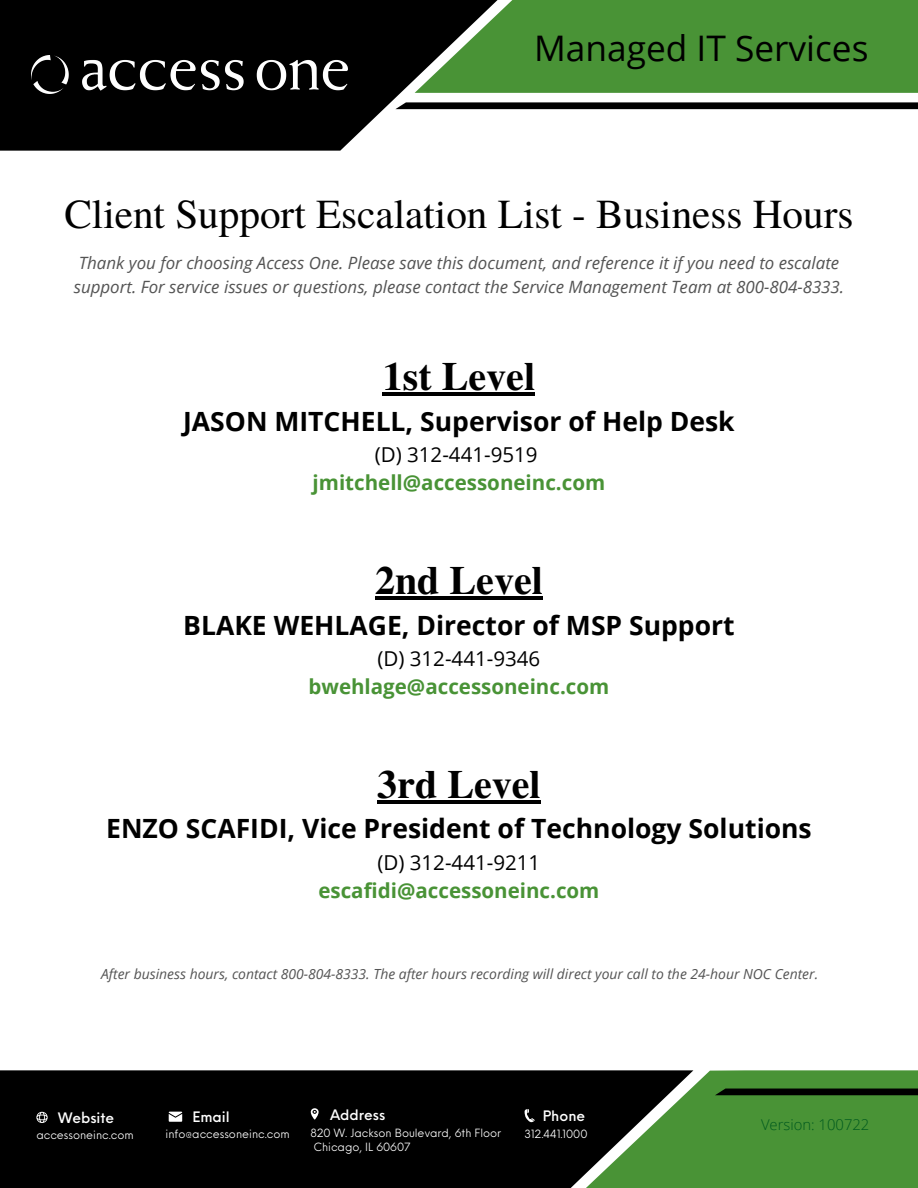
<style>
.page{position:relative;width:918px;height:1188px;background:#fff}
.page>*{position:absolute;margin:0;border:0;box-sizing:border-box;transform-origin:0 0}
.t1{font:41.1px "Te X Gyre Termes";color:#000}
.t2{font:700 40.05px "Te X Gyre Termes";color:#000}
.t3{font:35.25px "Open Sans";color:#000}
.t4{font:700 26.55px "Open Sans";color:#000}
.t5{font:700 20.55px "Open Sans";color:#499336}
.t6{font:20.55px "Open Sans";color:#000}
.t7{font:italic 16.95px/23.7px "Open Sans";color:#545454}
.t8{font:300 14.85px "Open Sans";color:#005a1e}
.t9{font:500 14.1px "Neue Einstellung";color:#fff}
.t10{font:italic 13.95px "Open Sans";color:#545454}
.t11{font:11.1px/14.9px "Neue Einstellung";color:#fff}
</style>
<div class="page">
<div style="left:0;top:1070px;width:495px;height:118px;background:#000"></div>
<div style="left:553px;top:0;width:365px;height:93px;background:#499336"></div>
<svg style="left:0;top:0;width:553px;height:151px;fill:#000"></svg>
<svg style="left:495px;top:1070px;width:423px;height:118px;fill:#499336"></svg>
<svg style="left:311px;top:1108px;width:8px;height:12px"></svg>
<svg style="left:169px;top:1112px;width:13px;height:10px"></svg>
<svg style="left:395px;top:102px;width:523px;height:7px"></svg>
<svg style="left:715px;top:1089px;width:203px;height:6px"></svg>
<img style="left:32px;top:55px;width:316px;height:39px">
<svg style="left:525px;top:1109px;width:10px;height:13px"></svg>
<svg style="left:36px;top:1112px;width:12px;height:11px"></svg>
<hr style="left:383px;top:393px;width:152px;height:3px;background:#000">
<hr style="left:375px;top:596px;width:168px;height:4px;background:#000">
<hr style="left:377px;top:800px;width:164px;height:4px;background:#000">
<h3 class="t3" style="left:534px;top:23px;width:336px">Managed IT Services</h3>
<h1 class="t1" style="left:64px;top:185px;width:791px">Client Support Escalation List - Business Hours</h1>
<p class="t7" style="left:74px;top:251px;width:772px">Thank you for choosing Access One. Please save this document, and reference it if you need to escalate support. For service issues or questions, please contact the Service Management Team at 800-804-8333.</p>
<h2 class="t2" style="left:383px;top:346px;width:154px">1st Level</h2>
<h3 class="t4" style="left:183px;top:403px;width:553px">JASON MITCHELL, Supervisor of Help Desk</h3>
<p class="t6" style="left:375px;top:440px;width:164px">(D) 312-441-9519</p>
<p class="t5" style="left:313px;top:469px;width:294px">jmitchell@accessoneinc.com</p>
<h2 class="t2" style="left:375px;top:549px;width:169px">2nd Level</h2>
<h3 class="t4" style="left:183px;top:606px;width:553px">BLAKE WEHLAGE, Director of MSP Support</h3>
<p class="t6" style="left:377px;top:644px;width:164px">(D) 312-441-9346</p>
<p class="t5" style="left:308px;top:672px;width:302px">bwehlage@accessoneinc.com</p>
<h2 class="t2" style="left:377px;top:753px;width:165px">3rd Level</h2>
<h3 class="t4" style="left:106px;top:810px;width:707px">ENZO SCAFIDI, Vice President of Technology Solutions</h3>
<p class="t6" style="left:377px;top:848px;width:164px">(D) 312-441-9211</p>
<p class="t5" style="left:318px;top:876px;width:283px">escafidi@accessoneinc.com</p>
<p class="t10" style="left:101px;top:964px;width:719px">After business hours, contact 800-804-8333. The after hours recording will direct your call to the 24-hour NOC Center.</p>
<p class="t9" style="left:58px;top:1105px;width:58px">Website</p>
<p class="t11" style="left:36px;top:1126px;width:99px">accessoneinc.com</p>
<p class="t9" style="left:192px;top:1104px;width:39px">Email</p>
<p class="t11" style="left:166px;top:1126px;width:126px">info@accessoneinc.com</p>
<p class="t9" style="left:330px;top:1103px;width:57px">Address</p>
<p class="t11" style="left:310px;top:1124px;width:192px">820 W. Jackson Boulevard, 6th Floor<br>Chicago, IL 60607</p>
<p class="t9" style="left:543px;top:1104px;width:44px">Phone</p>
<p class="t11" style="left:525px;top:1125px;width:64px">312.441.1000</p>
<p class="t8" style="left:761px;top:1114px;width:110px">Version: 100722</p>
</div>
